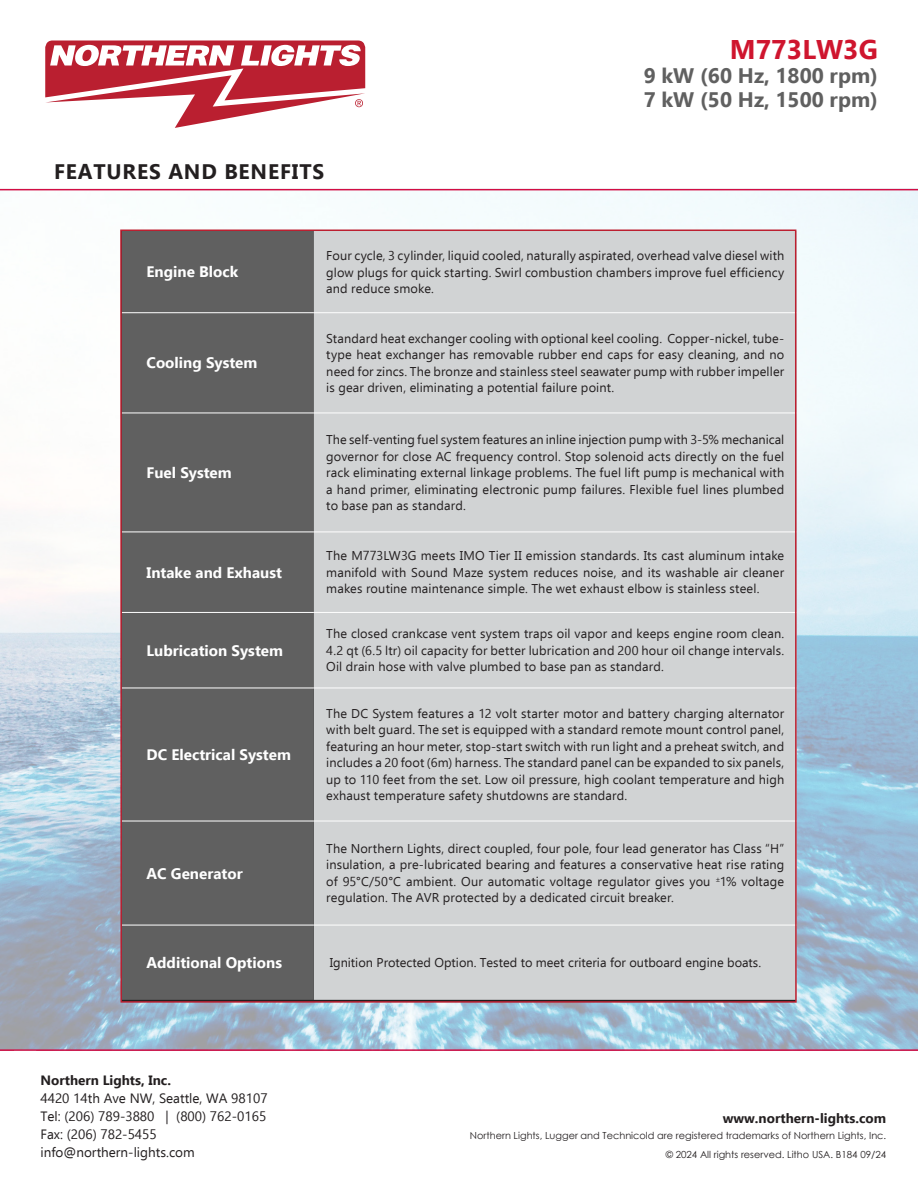
<style>
.page{position:relative;width:918px;height:1188px;background:#fff}
.page>*{position:absolute;margin:0;border:0;box-sizing:border-box;transform-origin:0 0}
.t1{font:700 27px "Ebrima";color:#cf152e}
.t2{font:700 21px "Ebrima";color:#606060}
.t3{font:700 21px "Ebrima";letter-spacing:.04em;color:#231f20}
.t4{font:700 15.15px "Ebrima";color:#fff}
.t5{font:13.5px "Ebrima";color:#231f20}
.t6{font:700 13.5px "Ebrima";color:#231f20}
.Impact_Sub_Head_02__9_10_5_01{font:12.75px/16.5px "Ebrima";letter-spacing:.01em;color:#231f20;text-align:justify}
.F___B_Copy_Arial_8_9_5__02{font:12.75px/16.5px "Ebrima";color:#231f20;text-align:justify}
.Callouts_Arial_8_9_0{font:9.75px "Century Gothic";color:#231f20}
</style>
<div class="page">
<img style="left:0;top:190px;width:918px;height:859px">
<hr style="left:0;top:189px;width:918px;height:1px;background:#d20d44">
<hr style="left:0;top:1049px;width:918px;height:2px;background:#d20d44">
<div style="left:123px;top:233px;width:191px;height:455px;background:#606060"></div>
<div style="left:314px;top:233px;width:480px;height:767px;background:#d1d3d4"></div>
<div style="left:123px;top:689px;width:191px;height:311px;background:#606060"></div>
<hr style="left:122px;top:312px;width:192px;height:1px;background:#fff">
<hr style="left:122px;top:413px;width:192px;height:1px;background:#fff">
<hr style="left:122px;top:532px;width:192px;height:1px;background:#fff">
<hr style="left:122px;top:612px;width:192px;height:1px;background:#fff">
<hr style="left:122px;top:688px;width:192px;height:1px;background:#fff">
<hr style="left:122px;top:821px;width:192px;height:1px;background:#fff">
<hr style="left:314px;top:312px;width:483px;height:1px;background:#fff">
<hr style="left:314px;top:413px;width:483px;height:1px;background:#fff">
<hr style="left:314px;top:532px;width:483px;height:1px;background:#fff">
<hr style="left:314px;top:612px;width:483px;height:1px;background:#fff">
<hr style="left:314px;top:688px;width:483px;height:1px;background:#fff">
<hr style="left:314px;top:821px;width:483px;height:1px;background:#fff">
<hr style="left:122px;top:925px;width:192px;height:1px;background:#fff">
<hr style="left:314px;top:925px;width:483px;height:1px;background:#fff">
<svg style="left:45px;top:40px;width:320px;height:88px"></svg>
<p class="t3" style="left:54px;top:155px;width:272px">FEATURES AND BENEFITS</p>
<p class="t1" style="left:730px;top:28px;width:150px">M773LW3G</p>
<p class="t2" style="left:644px;top:59px;width:236px">9 kW (60 Hz, 1800 rpm)</p>
<p class="t2" style="left:644px;top:83px;width:236px">7 kW (50 Hz, 1500 rpm)</p>
<p class="t4" style="left:147px;top:260px;width:93px">Engine Block</p>
<p class="t4" style="left:147px;top:351px;width:112px">Cooling System</p>
<p class="t4" style="left:147px;top:461px;width:87px">Fuel System</p>
<p class="t4" style="left:147px;top:560px;width:137px">Intake and Exhaust</p>
<p class="t4" style="left:147px;top:638px;width:138px">Lubrication System</p>
<p class="t4" style="left:147px;top:743px;width:146px">DC Electrical System</p>
<p class="t4" style="left:147px;top:861px;width:98px">AC Generator</p>
<p class="Impact_Sub_Head_02__9_10_5_01" style="left:326px;top:247px;width:460px">Four cycle, 3 cylinder, liquid cooled, naturally aspirated, overhead valve diesel with glow plugs for quick starting. Swirl combustion chambers improve fuel efficiency and reduce smoke.</p>
<p class="Impact_Sub_Head_02__9_10_5_01" style="left:326px;top:330px;width:460px">Standard heat exchanger cooling with optional keel cooling. Copper-nickel, tube&shy;type heat exchanger has removable rubber end caps for easy cleaning, and no need for zincs. The bronze and stainless steel seawater pump with rubber impeller is gear driven, eliminating a potential failure point.</p>
<p class="Impact_Sub_Head_02__9_10_5_01" style="left:326px;top:431px;width:460px">The self-venting fuel system features an inline injection pump with 3-5% mechanical governor for close AC frequency control. Stop solenoid acts directly on the fuel rack eliminating external linkage problems. The fuel lift pump is mechanical with a hand primer, eliminating electronic pump failures. Flexible fuel lines plumbed to base pan as standard.</p>
<p class="Impact_Sub_Head_02__9_10_5_01" style="left:326px;top:547px;width:460px">The M773LW3G meets IMO Tier II emission standards. Its cast aluminum intake manifold with Sound Maze system reduces noise, and its washable air cleaner makes routine maintenance simple. The wet exhaust elbow is stainless steel.</p>
<p class="Impact_Sub_Head_02__9_10_5_01" style="left:326px;top:625px;width:460px">The closed crankcase vent system traps oil vapor and keeps engine room clean.<br>4.2 qt (6.5 ltr) oil capacity for better lubrication and 200 hour oil change intervals.<br>Oil drain hose with valve plumbed to base pan as standard.</p>
<p class="Impact_Sub_Head_02__9_10_5_01" style="left:326px;top:705px;width:460px">The DC System features a 12 volt starter motor and battery charging alternator with belt guard. The set is equipped with a standard remote mount control panel, featuring an hour meter, stop-start switch with run light and a preheat switch, and includes a 20 foot (6m) harness. The standard panel can be expanded to six panels, up to 110 feet from the set. Low oil pressure, high coolant temperature and high exhaust temperature safety shutdowns are standard.</p>
<p class="F___B_Copy_Arial_8_9_5__02" style="left:326px;top:840px;width:460px">The Northern Lights, direct coupled, four pole, four lead generator has Class “H” insulation, a pre-lubricated bearing and features a conservative heat rise rating of 95°C/50°C ambient. Our automatic voltage regulator gives you <sup>±</sup>1% voltage regulation. The AVR protected by a dedicated circuit breaker.</p>
<p class="t4" style="left:147px;top:951px;width:137px">Additional Options</p>
<p class="F___B_Copy_Arial_8_9_5__02" style="left:330px;top:954px;width:433px">Ignition Protected Option. Tested to meet criteria for outboard engine boats.</p>
<p class="t6" style="left:40px;top:1069px;width:132px">Northern Lights, Inc.</p>
<p class="t5" style="left:40px;top:1088px;width:229px">4420 14th Ave NW, Seattle, WA 98107</p>
<p class="t5" style="left:40px;top:1106px;width:227px">Tel: (206) 789-3880 | (800) 762-0165</p>
<p class="t5" style="left:40px;top:1124px;width:118px">Fax: (206) 782-5455</p>
<p class="t5" style="left:40px;top:1142px;width:156px">info@northern-lights.com</p>
<p class="t6" style="left:723px;top:1108px;width:165px">www.northern-lights.com</p>
<p class="Callouts_Arial_8_9_0" style="left:470px;top:1128px;width:418px">Northern Lights, Lugger and Technicold are registered trademarks of Northern Lights, Inc.</p>
<p class="Callouts_Arial_8_9_0" style="left:666px;top:1148px;width:222px">© 2024 All rights reserved. Litho USA. B184 09/24</p>
</div>
